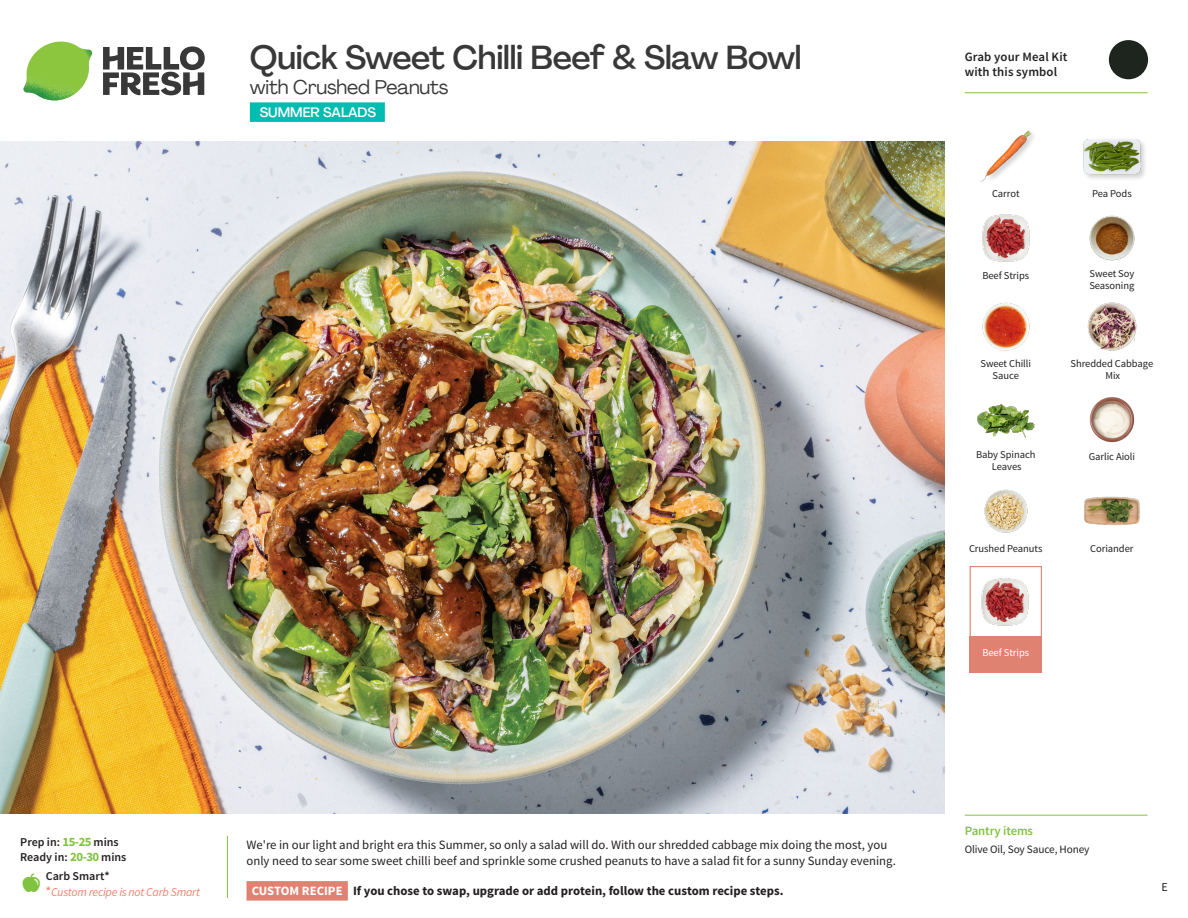
<style>
.page{position:relative;width:1188px;height:918px;background:#fff}
.page>*{position:absolute;margin:0;border:0;box-sizing:border-box;transform-origin:0 0}
._15_Titel_UK{font:500 33px "Agrandir";letter-spacing:-.015em;color:#383839}
._15_Titel_UK-2{font:19.5px "Agrandir";letter-spacing:-.01em;color:#383839}
.t1{font:500 13.5px "Agrandir";color:#fff}
.Step_6_Text_AU{font:12.75px/16.5px "Source Sans Pro";color:#231f20}
.Step_6_Text_AU-2{font:700 12.75px "Source Sans Pro";color:#231f20}
.t2{font:600 12.75px/15px "Source Sans Pro";letter-spacing:.01em;color:#231f20}
._04_Headers_Front{font:600 12.75px "Source Sans Pro";letter-spacing:-.01em;color:#81c340}
._04_Intro{font:600 12px "Source Sans Pro";color:#231f20}
._04_Intro-2{font:italic 12px "Source Sans Pro";letter-spacing:-.02em;color:#f4806e}
.t3{font:12px "Source Sans Pro";color:#231f20}
._05_Pantry{font:11.25px "Source Sans Pro";letter-spacing:-.01em;color:#231f20}
._18_FRONT_ingredients{font:10.5px/12px "Source Sans Pro";letter-spacing:-.005em;color:#231f20;text-align:center}
._18_FRONT_ingredients-2{font:10.5px "Source Sans Pro";letter-spacing:-.005em;color:#fff}
.s1{font-weight:700;font-size:12.75px;color:#81c340}
.s2{font-weight:600;font-style:normal}
.s3{color:#fff}
</style>
<div class="page">
<svg style="left:103px;top:46px;width:102px;height:49px"></svg>
<img style="left:23px;top:42px;width:69px;height:59px">
<svg style="left:227px;top:835px;width:121px;height:66px"></svg>
<img style="left:0;top:142px;width:945px;height:672px">
<img style="left:1087px;top:302px;width:50px;height:49px">
<img style="left:1089px;top:397px;width:46px;height:46px">
<img style="left:977px;top:404px;width:57px;height:34px">
<img style="left:984px;top:489px;width:44px;height:44px">
<img style="left:982px;top:302px;width:48px;height:49px">
<img style="left:982px;top:214px;width:48px;height:48px">
<img style="left:1089px;top:215px;width:46px;height:46px">
<img style="left:980px;top:130px;width:54px;height:52px">
<div style="left:1082px;top:138px;width:66px;height:43px;background:#231f20;opacity:.2"></div>
<img style="left:1083px;top:138px;width:58px;height:43px">
<img style="left:1084px;top:496px;width:56px;height:30px">
<div style="left:970px;top:566px;width:72px;height:72px;border:1px solid #df8272"></div>
<div style="left:970px;top:636px;width:72px;height:37px;background:#df8272"></div>
<img style="left:981px;top:578px;width:48px;height:48px">
<hr style="left:965px;top:815px;width:183px;height:1px;background:#81c340">
<svg style="left:1091px;top:40px;width:58px;height:54px"></svg>
<hr style="left:965px;top:92px;width:183px;height:1px;background:#81c340">
<div style="left:250px;top:102px;width:135px;height:20px;background:#00bcb1"></div>
<p class="_15_Titel_UK" style="left:250px;top:37px;width:553px">Quick Sweet Chilli Beef &amp; Slaw Bowl</p>
<p class="_15_Titel_UK-2" style="left:250px;top:75px;width:200px">with Crushed Peanuts</p>
<p class="t1" style="left:260px;top:104px;width:118px">SUMMER SALADS</p>
<p class="_04_Intro" style="left:20px;top:835px;width:100px">Prep in: <span class="s1">15-25</span> mins</p>
<p class="_04_Intro" style="left:20px;top:850px;width:108px">Ready in: <span class="s1">20-30</span> mins</p>
<p class="_04_Intro" style="left:46px;top:868px;width:65px">Carb Smart*</p>
<p class="_04_Intro-2" style="left:46px;top:885px;width:156px"><span class="s2">*</span>Custom recipe is not Carb Smart</p>
<p class="Step_6_Text_AU" style="left:247px;top:837px;width:651px">We're in our light and bright era this Summer, so only a salad will do. With our shredded cabbage mix doing the most, you only need to sear some sweet chilli beef and sprinkle some crushed peanuts to have a salad fit for a sunny Sunday evening.</p>
<p class="Step_6_Text_AU-2" style="left:252px;top:882px;width:533px"><span class="s3">CUSTOM RECIPE</span> If you chose to swap, upgrade or add protein, follow the custom recipe steps.</p>
<p class="t2" style="left:965px;top:50px;width:104px">Grab your Meal Kit with this symbol</p>
<p class="_18_FRONT_ingredients" style="left:992px;top:188px;width:29px">Carrot</p>
<p class="_18_FRONT_ingredients" style="left:1092px;top:188px;width:41px">Pea Pods</p>
<p class="_18_FRONT_ingredients" style="left:982px;top:270px;width:48px">Beef Strips</p>
<p class="_18_FRONT_ingredients" style="left:1089px;top:267px;width:47px;text-align:left">Sweet Soy<br>Seasoning</p>
<p class="_18_FRONT_ingredients" style="left:980px;top:357px;width:52px">Sweet Chilli<br>Sauce</p>
<p class="_18_FRONT_ingredients" style="left:1071px;top:357px;width:84px">Shredded Cabbage<br>Mix</p>
<p class="_18_FRONT_ingredients" style="left:976px;top:449px;width:61px">Baby Spinach<br>Leaves</p>
<p class="_18_FRONT_ingredients" style="left:1089px;top:451px;width:48px">Garlic Aioli</p>
<p class="_18_FRONT_ingredients" style="left:969px;top:543px;width:75px">Crushed Peanuts</p>
<p class="_18_FRONT_ingredients" style="left:1090px;top:543px;width:45px">Coriander</p>
<p class="_18_FRONT_ingredients-2" style="left:982px;top:646px;width:48px">Beef Strips</p>
<p class="_04_Headers_Front" style="left:965px;top:822px;width:70px">Pantry items</p>
<p class="_05_Pantry" style="left:965px;top:842px;width:126px">Olive Oil, Soy Sauce, Honey</p>
<p class="t3" style="left:1161px;top:879px;width:8px">E</p>
</div>
